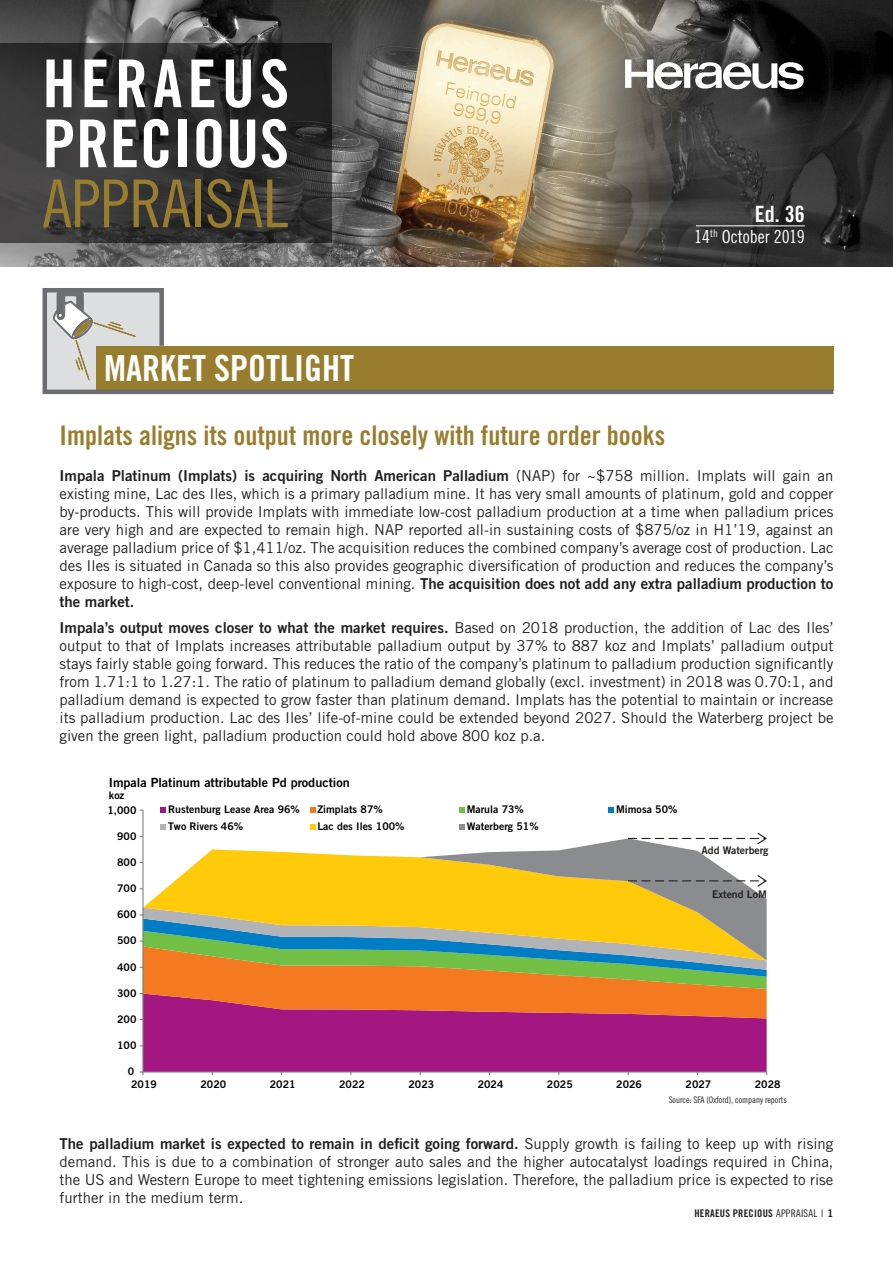
<style>
.page{position:relative;width:893px;height:1263px;background:#fff}
.page>*{position:absolute;margin:0;border:0;box-sizing:border-box;transform-origin:0 0}
.t1{font:66px "Trade Gothic LT Std Cn 18";letter-spacing:-.005em;color:#997d2e}
.t2{font:66px "Trade Gothic LT Std Bd Cn 20";letter-spacing:.01em;color:#fff}
.t3{font:66px "Trade Gothic LT Std Bd Cn 20";letter-spacing:.075em;color:#fff}
.Kapitel_groß{font:36px "Trade Gothic LT Std Bd Cn 20";color:#fff}
.Headline{font:27px "Trade Gothic LT Std Bd Cn 20";color:#997d2e}
.t4{font:22.5px "Trade Gothic LT Std Bd Cn 20";color:#fff}
.t5{font:18px "Trade Gothic LT Std Cn 18";color:#fff}
.Paragraph_Style_2{font:15px/18px "Trade Gothic LT Std";color:#231f20;text-align:justify}
.t6{font:12.6px "Trade Gothic LT Std Bd 2";color:#000001}
.t7{font:10.5px "Trade Gothic LT Std Bd 2";letter-spacing:-.005em;color:#000001}
.t8{font:10.5px "Trade Gothic LT Std Bd Cn 20";letter-spacing:.02em;color:#231f20}
.t9{font:10.5px "Trade Gothic LT Std Bd 2";color:#231f20}
.Copy{font:9px "Trade Gothic LT Std Cn 18";letter-spacing:-.005em;color:#231f20}
.s1{font-family:"Trade Gothic LT Std Bd 2"}
.s2{font-family:"Trade Gothic LT Std Cn 18"}
.s3{font-family:"Trade Gothic LT Std";font-weight:300}
</style>
<div class="page">
<img style="left:0;top:0;width:893px;height:267px">
<svg style="left:625px;top:60px;width:179px;height:29px"></svg>
<svg style="left:0;top:44px;width:332px;height:199px"></svg>
<svg style="left:42px;top:288px;width:792px;height:107px"></svg>
<svg style="left:53px;top:292px;width:83px;height:92px"></svg>
<hr style="left:696px;top:225px;width:109px;height:1px;background:#fff">
<div style="left:144px;top:1020px;width:623px;height:51px;background:#a41681"></div>
<svg style="left:144px;top:838px;width:623px;height:70px;fill:#feca0a"></svg>
<hr style="left:142px;top:810px;width:2px;height:262px;background:#7c7f80">
<svg style="left:140px;top:908px;width:627px;height:112px"></svg>
<hr style="left:143px;top:1071px;width:624px;height:1px;background:#7c7f80">
<svg style="left:140px;top:1071px;width:4px;height:4px"></svg>
<svg style="left:161px;top:807px;width:5px;height:5px"></svg>
<svg style="left:310px;top:807px;width:5px;height:5px"></svg>
<svg style="left:459px;top:807px;width:6px;height:5px"></svg>
<svg style="left:609px;top:807px;width:5px;height:5px"></svg>
<svg style="left:161px;top:824px;width:5px;height:5px"></svg>
<svg style="left:310px;top:824px;width:5px;height:5px"></svg>
<svg style="left:459px;top:824px;width:6px;height:5px"></svg>
<svg style="left:628px;top:833px;width:139px;height:11px"></svg>
<svg style="left:628px;top:875px;width:139px;height:11px"></svg>
<p class="t3" style="left:43px;top:44px;width:248px">HERAEUS</p>
<p class="t2" style="left:43px;top:104px;width:248px">PRECIOUS</p>
<p class="t1" style="left:43px;top:164px;width:247px">APPRAISAL</p>
<p class="t4" style="left:755px;top:200px;width:51px">Ed. 36</p>
<p class="t5" style="left:694px;top:226px;width:112px">14<sup>th</sup> October 2019</p>
<p class="Kapitel_groß" style="left:104px;top:346px;width:251px">MARKET SPOTLIGHT</p>
<p class="Headline" style="left:60px;top:419px;width:607px">Implats aligns its output more closely with future order books</p>
<p class="Paragraph_Style_2" style="left:60px;top:466px;width:775px"><span class="s1">Impala Platinum (Implats) is acquiring North American Palladium</span> (NAP) for ~$758 million. Implats will gain an existing mine, Lac des Iles, which is a primary palladium mine. It has very small amounts of platinum, gold and copper by-products. This will provide Implats with immediate low-cost palladium production at a time when palladium prices are very high and are expected to remain high. NAP reported all-in sustaining costs of $875/oz in H1’19, against an average palladium price of $1,411/oz. The acquisition reduces the combined company’s average cost of production. Lac des Iles is situated in Canada so this also provides geographic diversification of production and reduces the company’s exposure to high-cost, deep-level conventional mining. <span class="s1">The acquisition does not add any extra palladium production to the market.</span></p>
<p class="Paragraph_Style_2" style="left:60px;top:619px;width:775px"><span class="s1">Impala’s output moves closer to what the market requires.</span> Based on 2018 production, the addition of Lac des Iles’ output to that of Implats increases attributable palladium output by 37% to 887 koz and Implats’ palladium output stays fairly stable going forward. This reduces the ratio of the company’s platinum to palladium production significantly from 1.71:1 to 1.27:1. The ratio of platinum to palladium demand globally (excl. investment) in 2018 was 0.70:1, and palladium demand is expected to grow faster than platinum demand. Implats has the potential to maintain or increase its palladium production. Lac des Iles’ life-of-mine could be extended beyond 2027. Should the Waterberg project be given the green light, palladium production could hold above 800 koz p.a.</p>
<p class="t6" style="left:109px;top:774px;width:242px">Impala Platinum attributable Pd production</p>
<p class="t7" style="left:109px;top:789px;width:17px">koz</p>
<p class="t7" style="left:168px;top:803px;width:133px">Rustenburg Lease Area 96%</p>
<p class="t7" style="left:317px;top:803px;width:67px">Zimplats 87%</p>
<p class="t7" style="left:467px;top:803px;width:59px">Marula 73%</p>
<p class="t7" style="left:616px;top:803px;width:63px">Mimosa 50%</p>
<p class="t7" style="left:168px;top:820px;width:77px">Two Rivers 46%</p>
<p class="t7" style="left:317px;top:820px;width:89px">Lac des Iles 100%</p>
<p class="t7" style="left:467px;top:820px;width:74px">Waterberg 51%</p>
<p class="t7" style="left:107px;top:803px;width:31px">1,000</p>
<p class="t7" style="left:117px;top:829px;width:21px">900</p>
<p class="t7" style="left:117px;top:855px;width:21px">800</p>
<p class="t7" style="left:117px;top:882px;width:21px">700</p>
<p class="t7" style="left:117px;top:908px;width:21px">600</p>
<p class="t7" style="left:117px;top:934px;width:21px">500</p>
<p class="t7" style="left:117px;top:960px;width:21px">400</p>
<p class="t7" style="left:117px;top:986px;width:21px">300</p>
<p class="t7" style="left:117px;top:1013px;width:21px">200</p>
<p class="t7" style="left:117px;top:1039px;width:21px">100</p>
<p class="t7" style="left:128px;top:1065px;width:8px">0</p>
<p class="t9" style="left:701px;top:844px;width:69px">Add Waterberg</p>
<p class="t9" style="left:712px;top:888px;width:56px">Extend LoM</p>
<p class="t7" style="left:131px;top:1077px;width:27px">2019</p>
<p class="t7" style="left:200px;top:1077px;width:27px">2020</p>
<p class="t7" style="left:270px;top:1077px;width:27px">2021</p>
<p class="t7" style="left:339px;top:1077px;width:27px">2022</p>
<p class="t7" style="left:408px;top:1077px;width:27px">2023</p>
<p class="t7" style="left:478px;top:1077px;width:27px">2024</p>
<p class="t7" style="left:547px;top:1077px;width:27px">2025</p>
<p class="t7" style="left:616px;top:1077px;width:27px">2026</p>
<p class="t7" style="left:686px;top:1077px;width:27px">2027</p>
<p class="t7" style="left:755px;top:1077px;width:27px">2028</p>
<p class="Copy" style="left:669px;top:1095px;width:120px">Source: SFA (Oxford), company reports</p>
<p class="Paragraph_Style_2" style="left:60px;top:1135px;width:775px"><span class="s1">The palladium market is expected to remain in deficit going forward.</span> Supply growth is failing to keep up with rising demand. This is due to a combination of stronger auto sales and the higher autocatalyst loadings required in China, the US and Western Europe to meet tightening emissions legislation. Therefore, the palladium price is expected to rise further in the medium term.</p>
<p class="t8" style="left:694px;top:1207px;width:141px">HERAEUS PRECIOUS <span class="s2">APPRAISAL</span> <span class="s3">I</span> <span class="s1">1</span></p>
</div>
